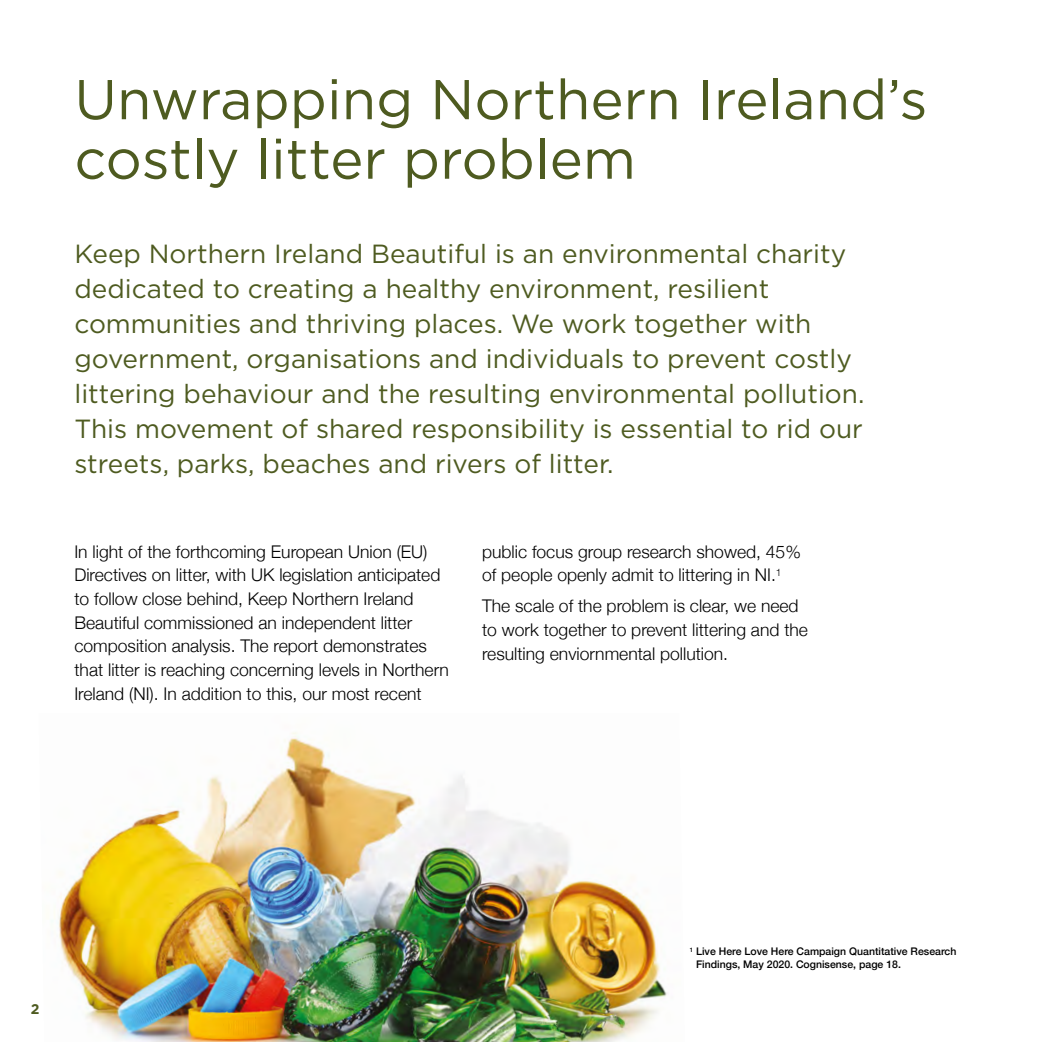
<style>
.page{position:relative;width:1042px;height:1042px;background:#fff}
.page>*{position:absolute;margin:0;border:0;box-sizing:border-box;transform-origin:0 0}
.t1{font:56px/59.5px "Gotham";color:#4e5b20}
.t2{font:26.25px/35px "Gotham";color:#4e5b20}
.t3{font:300 17.5px/23.6px "Helvetica Neue";color:#000}
.t4{font:700 14px "Gotham";color:#4e5b20}
.t5{font:500 10.5px/12.2px "Helvetica Neue";color:#000}
</style>
<div class="page">
<img style="left:54px;top:732px;width:614px;height:310px">
<h1 class="t1" style="left:74px;top:68px;width:854px">Unwrapping Northern Ireland’s costly litter problem</h1>
<p class="t2" style="left:74px;top:236px;width:791px">Keep Northern Ireland Beautiful is an environmental charity dedicated to creating a healthy environment, resilient communities and thriving places. We work together with government, organisations and individuals to prevent costly littering behaviour and the resulting environmental pollution.<br>This movement of shared responsibility is essential to rid our streets, parks, beaches and rivers of litter.</p>
<p class="t3" style="left:74px;top:538px;width:376px">In light of the forthcoming European Union (EU)<br>Directives on litter, with UK legislation anticipated to follow close behind, Keep Northern Ireland Beautiful commissioned an independent litter composition analysis. The report demonstrates that litter is reaching concerning levels in Northern Ireland (NI). In addition to this, our most recent</p>
<p class="t3" style="left:482px;top:538px;width:320px">public focus group research showed, 45% of people openly admit to littering in NI.<sup>1</sup></p>
<p class="t3" style="left:482px;top:593px;width:327px">The scale of the problem is clear, we need to work together to prevent littering and the resulting enviornmental pollution.</p>
<p class="t4" style="left:31px;top:999px;width:10px">2</p>
<p class="t5" style="left:696px;top:945px;width:262px;text-indent:-6px"><sup>1</sup> Live Here Love Here Campaign Quantitative Research<br>Findings, May 2020. Cognisense, page 18.</p>
</div>
